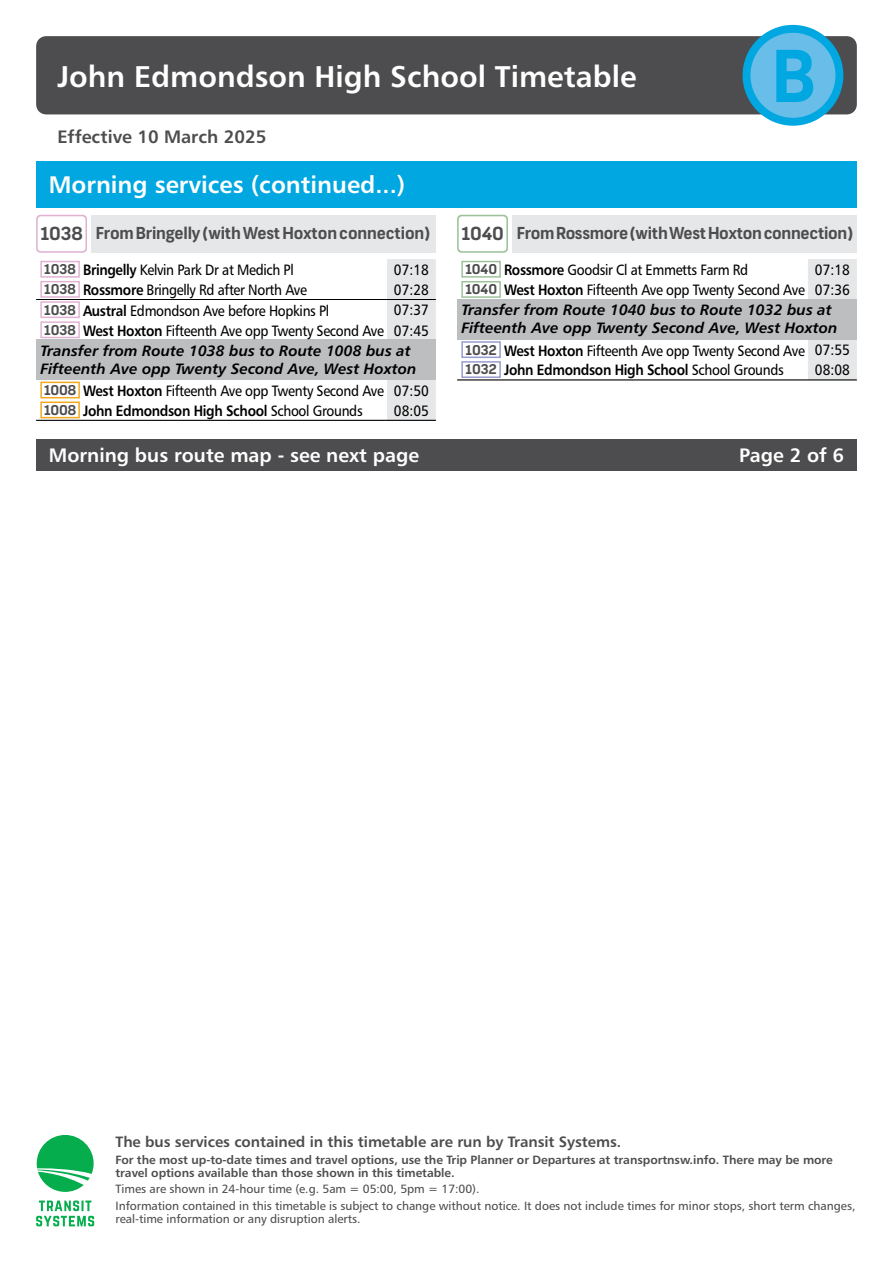
<style>
.page{position:relative;width:893px;height:1263px;background:#fff}
.page>*{position:absolute;margin:0;border:0;box-sizing:border-box;transform-origin:0 0}
.t1{font:500 30px "Trans Text Md";color:#fff}
.t2{font:500 24px "Trans Text Md";color:#fff}
.t3{font:500 19.5px "Trans Text Md";color:#fff}
.t4{font:500 18px "Trans Text Md";color:#4d4d4f}
.t5{font:700 16.5px "Frank";letter-spacing:-.02em;color:#4d4d4f}
.t6{font:15px/20.4px "Trans Text Rm";letter-spacing:-.025em;color:#000;text-align:right;scale:.9 1}
.t7{font:italic 500 15px/18px "Trans Text Md";color:#000}
.t8{font:500 15px "Trans Text Md";letter-spacing:-.025em;color:#000;scale:.9 1}
.t9{font:500 15px "Trans Text Md";letter-spacing:-.005em;color:#4d4d4f}
.t10{font:12px/16.5px "Trans Text Rm";letter-spacing:-.005em;color:#4d4d4f}
.t11{font:500 12px/13.2px "Trans Text Md";letter-spacing:-.005em;color:#4d4d4f}
.s1{font-size:18px}
.s2{font-family:"Frank";font-weight:700;font-size:13.5px;color:#4d4d4f}
.s3{font-family:"Trans Text Md";font-weight:500}
.s4{font-family:"Trans Text Rm";font-weight:400}
</style>
<div class="page">
<div style="left:36px;top:36px;width:821px;height:78px;background:#4d4d4f;border-radius:10px"></div>
<svg style="left:742px;top:25px;width:101px;height:101px"></svg>
<svg style="left:37px;top:1135px;width:57px;height:57px"></svg>
<svg style="left:36px;top:1200px;width:58px;height:26px"></svg>
<div style="left:36px;top:162px;width:821px;height:46px;background:#00a7e0"></div>
<div style="left:36px;top:439px;width:821px;height:32px;background:#4d4d4f"></div>
<div style="left:808px;top:259px;width:49px;height:120px;background:#e6e7e8"></div>
<div style="left:457px;top:299px;width:400px;height:41px;background:#bcbec0"></div>
<hr style="left:457px;top:379px;width:351px;height:1px;background:#000">
<hr style="left:808px;top:379px;width:49px;height:1px;background:#000">
<div style="left:461px;top:261px;width:40px;height:17px;border:2px solid #9fc29b"></div>
<div style="left:461px;top:281px;width:40px;height:17px;border:2px solid #9fc29b"></div>
<div style="left:461px;top:341px;width:40px;height:17px;border:2px solid #979bcd"></div>
<div style="left:461px;top:361px;width:40px;height:17px;border:2px solid #979bcd"></div>
<svg style="left:457px;top:215px;width:51px;height:38px"></svg>
<div style="left:513px;top:215px;width:344px;height:38px;background:#e6e7e8"></div>
<div style="left:387px;top:259px;width:49px;height:161px;background:#e6e7e8"></div>
<div style="left:36px;top:340px;width:400px;height:40px;background:#bcbec0"></div>
<hr style="left:36px;top:420px;width:351px;height:1px;background:#000">
<hr style="left:387px;top:420px;width:49px;height:1px;background:#000">
<hr style="left:36px;top:299px;width:351px;height:1px;background:#000">
<hr style="left:387px;top:299px;width:49px;height:1px;background:#000">
<div style="left:40px;top:261px;width:40px;height:17px;border:2px solid #e0b3d3"></div>
<div style="left:40px;top:281px;width:40px;height:17px;border:2px solid #e0b3d3"></div>
<div style="left:40px;top:301px;width:40px;height:17px;border:2px solid #e0b3d3"></div>
<div style="left:40px;top:321px;width:40px;height:17px;border:2px solid #e0b3d3"></div>
<div style="left:40px;top:382px;width:40px;height:16px;border:2px solid #f4a81d"></div>
<div style="left:40px;top:401px;width:40px;height:17px;border:2px solid #f4a81d"></div>
<svg style="left:36px;top:215px;width:51px;height:38px"></svg>
<div style="left:92px;top:215px;width:344px;height:38px;background:#e6e7e8"></div>
<h1 class="t1" style="left:57px;top:57px;width:581px">John Edmondson High School Timetable</h1>
<p class="t4" style="left:57px;top:126px;width:211px">Effective 10 March 2025</p>
<h2 class="t2" style="left:49px;top:169px;width:358px">Morning services (continued...)</h2>
<p class="t5" style="left:40px;top:223px;width:392px"><span class="s1">1038</span> From Bringelly (with West Hoxton connection)</p>
<p class="t6" style="left:44px;top:259px;width:279px"><span class="s2">1038</span> <span class="s3">Bringelly</span> Kelvin Park Dr at Medich Pl</p>
<p class="t6" style="left:394px;top:259px;width:40px">07:18</p>
<p class="t6" style="left:44px;top:279px;width:294px"><span class="s2">1038</span> <span class="s3">Rossmore</span> Bringelly Rd after North Ave</p>
<p class="t6" style="left:394px;top:279px;width:40px">07:28</p>
<p class="t6" style="left:44px;top:300px;width:319px"><span class="s2">1038</span> <span class="s3">Austral</span> Edmondson Ave before Hopkins Pl</p>
<p class="t6" style="left:44px;top:300px;width:429px">07:37<br><span class="s2">1038</span> <span class="s3">West Hoxton</span> Fifteenth Ave opp Twenty Second Ave 07:45</p>
<p class="t7" style="left:40px;top:341px;width:378px">Transfer from Route 1038 bus to Route 1008 bus at<br>Fifteenth Ave opp Twenty Second Ave, West Hoxton</p>
<p class="t6" style="left:44px;top:380px;width:429px"><span class="s2">1008</span> <span class="s3">West Hoxton</span> Fifteenth Ave opp Twenty Second Ave 07:50</p>
<p class="t8" style="left:44px;top:401px;width:356px"><span class="s2">1008</span> John Edmondson High School <span class="s4">School Grounds</span></p>
<p class="t6" style="left:394px;top:400px;width:40px">08:05</p>
<p class="t5" style="left:461px;top:223px;width:393px"><span class="s1">1040</span> From Rossmore (with West Hoxton connection)</p>
<p class="t6" style="left:465px;top:259px;width:316px"><span class="s2">1040</span> <span class="s3">Rossmore</span> Goodsir Cl at Emmetts Farm Rd</p>
<p class="t6" style="left:465px;top:259px;width:429px">07:18<br><span class="s2">1040</span> <span class="s3">West Hoxton</span> Fifteenth Ave opp Twenty Second Ave 07:36</p>
<p class="t7" style="left:461px;top:300px;width:378px">Transfer from Route 1040 bus to Route 1032 bus at<br>Fifteenth Ave opp Twenty Second Ave, West Hoxton</p>
<p class="t6" style="left:465px;top:340px;width:429px"><span class="s2">1032</span> <span class="s3">West Hoxton</span> Fifteenth Ave opp Twenty Second Ave 07:55</p>
<p class="t8" style="left:465px;top:361px;width:355px"><span class="s2">1032</span> John Edmondson High School <span class="s4">School Grounds</span></p>
<p class="t6" style="left:815px;top:360px;width:40px">08:08</p>
<h3 class="t3" style="left:49px;top:443px;width:372px">Morning bus route map - see next page</h3>
<h3 class="t3" style="left:739px;top:443px;width:106px">Page 2 of 6</h3>
<p class="t9" style="left:116px;top:1132px;width:507px">The bus services contained in this timetable are run by Transit Systems.</p>
<p class="t11" style="left:116px;top:1153px;width:719px">For the most up-to-date times and travel options, use the Trip Planner or Departures at transportnsw.info. There may be more travel options available than those shown in this timetable.</p>
<p class="t10" style="left:116px;top:1181px;width:741px">Times are shown in 24-hour time (e.g. 5am = 05:00, 5pm = 17:00).<br>Information contained in this timetable is subject to change without notice. It does not include times for minor stops, short term changes,</p>
<p class="t10" style="left:116px;top:1210px;width:246px">real-time information or any disruption alerts.</p>
</div>
